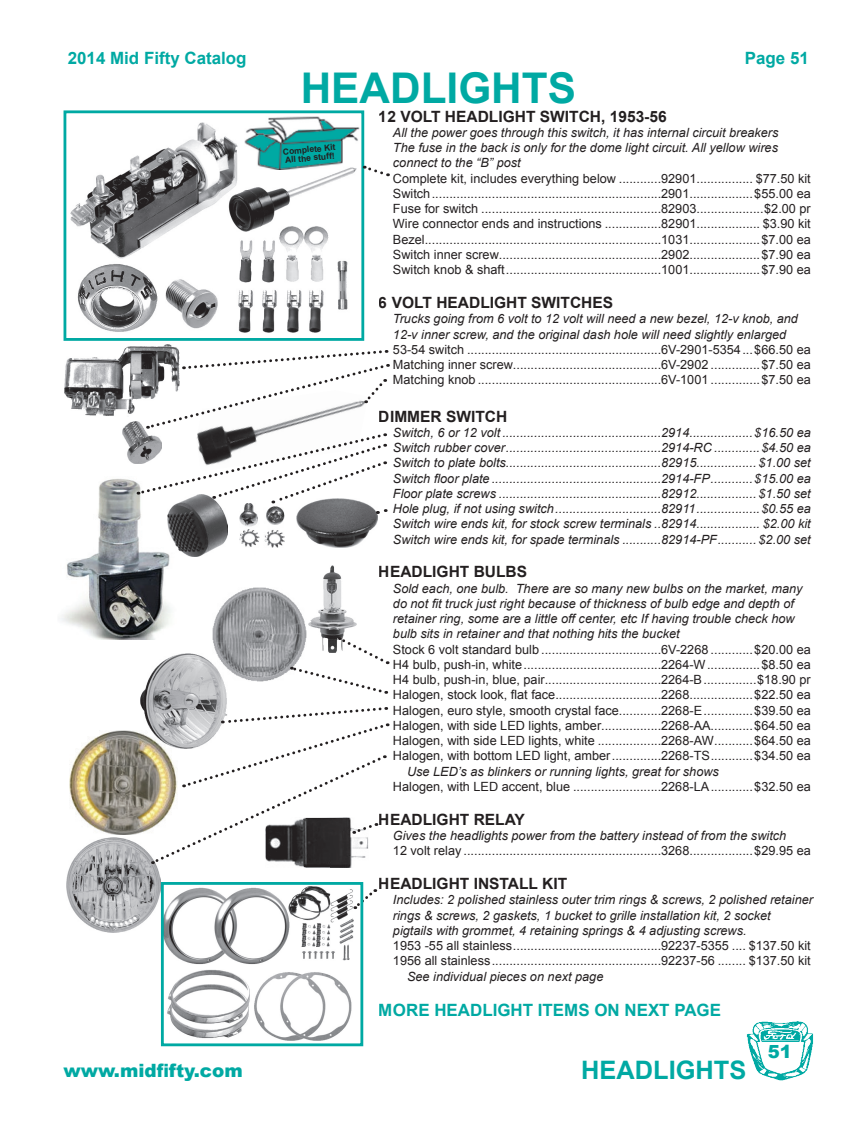
<style>
.page{position:relative;width:864px;height:1134px;background:#fff}
.page>*{position:absolute;margin:0;border:0;box-sizing:border-box;transform-origin:0 0}
.t1{font:700 42.3px "Arial";color:#00a9a3}
.t2{font:700 25.35px "Arial";color:#00a9a3}
.t3{font:900 18.3px "Arial";color:#00a9a3}
.t4{font:900 18px "Arial";color:#00a9a3}
.t5{font:700 16.95px "Arial";color:#00a9a3}
.t6{font:700 15.6px "Arial";color:#231f20}
.t7{font:12.75px/15.3px "Arial";color:#231f20;text-align:justify}
.t8{font:italic 12.75px/15.3px "Arial";color:#231f20}
.t9{font:700 8.55px/8.6px "Arial";color:#231f20}
</style>
<div class="page">
<img style="left:71px;top:122px;width:285px;height:210px">
<img style="left:65px;top:345px;width:113px;height:71px">
<div style="left:64px;top:110px;width:300px;height:231px;border:3px solid #00a9a3"></div>
<img style="left:244px;top:117px;width:115px;height:53px">
<img style="left:122px;top:422px;width:15px;height:41px">
<img style="left:200px;top:516px;width:27px;height:40px">
<svg style="left:364px;top:165px;width:25px;height:11px"></svg>
<img style="left:239px;top:516px;width:46px;height:32px">
<img style="left:296px;top:516px;width:81px;height:32px">
<svg style="left:137px;top:349px;width:252px;height:167px"></svg>
<img style="left:309px;top:565px;width:47px;height:71px">
<img style="left:212px;top:588px;width:94px;height:93px">
<img style="left:141px;top:653px;width:86px;height:77px">
<img style="left:67px;top:838px;width:94px;height:94px">
<img style="left:165px;top:886px;width:188px;height:155px">
<img style="left:295px;top:865px;width:57px;height:3px">
<svg style="left:291px;top:636px;width:97px;height:58px"></svg>
<svg style="left:353px;top:889px;width:23px;height:21px"></svg>
<svg style="left:151px;top:706px;width:237px;height:159px"></svg>
<div style="left:161px;top:882px;width:202px;height:164px;border:3px solid #00a9a3"></div>
<img style="left:70px;top:731px;width:108px;height:103px">
<img style="left:60px;top:477px;width:140px;height:163px">
<img style="left:746px;top:1021px;width:67px;height:60px">
<h3 class="t5" style="left:68px;top:47px;width:180px">2014 Mid Fifty Catalog</h3>
<h3 class="t5" style="left:745px;top:47px;width:66px">Page 51</h3>
<h1 class="t1" style="left:301px;top:60px;width:277px">HEADLIGHTS</h1>
<p class="t9" style="left:283px;top:148px;width:54px;rotate:-5deg">Complete Kit<br>All the stuff!</p>
<h3 class="t3" style="left:64px;top:1057px;width:181px">www.midfifty.com</h3>
<p class="t6" style="left:379px;top:106px;width:289px">12 VOLT HEADLIGHT SWITCH, 1953-56</p>
<p class="t8" style="left:393px;top:125px;width:387px;text-align:justify">All the power goes through this switch, it has internal circuit breakers The fuse in the back is only for the dome light circuit. All yellow wires connect to the “B” post</p>
<p class="t7" style="left:393px;top:171px;width:419px">Complete kit, includes everything below ............92901................ $77.50 kit Switch.................................................................2901..................$55.00 ea Fuse for switch ...................................................82903...................$2.00 pr Wire connector ends and instructions ................82901.................. $3.90 kit Bezel...................................................................1031....................$7.00 ea Switch inner screw..............................................2902....................$7.90 ea Switch knob &amp; shaft............................................1001....................$7.90 ea</p>
<p class="t6" style="left:379px;top:292px;width:236px">6 VOLT HEADLIGHT SWITCHES</p>
<p class="t8" style="left:393px;top:311px;width:407px">Trucks going from 6 volt to 12 volt will need a new bezel, 12-v knob, and<br>12-v inner screw, and the original dash hole will need slightly enlarged</p>
<p class="t7" style="left:393px;top:342px;width:419px">53-54 switch .......................................................6V-2901-5354...$66.50 ea Matching inner screw..........................................6V-2902 ..............$7.50 ea Matching knob ....................................................6V-1001 ..............$7.50 ea</p>
<p class="t6" style="left:379px;top:406px;width:130px">DIMMER SWITCH</p>
<p class="t8" style="left:393px;top:425px;width:419px;text-align:justify">Switch, 6 or 12 volt .............................................2914..................$16.50 ea Switch rubber cover............................................2914-RC .............$4.50 ea Switch to plate bolts............................................82915................. $1.00 set Switch floor plate ................................................2914-FP............$15.00 ea Floor plate screws ..............................................82912................. $1.50 set Hole plug, if not using switch..............................82911..................$0.55 ea Switch wire ends kit, for stock screw terminals ..82914.................. $2.00 kit Switch wire ends kit, for spade terminals ...........82914-PF........... $2.00 set</p>
<p class="t6" style="left:379px;top:562px;width:150px">HEADLIGHT BULBS</p>
<p class="t8" style="left:393px;top:581px;width:411px">Sold each, one bulb. There are so many new bulbs on the market, many do not fit truck just right because of thickness of bulb edge and depth of retainer ring, some are a little off center, etc If having trouble check how bulb sits in retainer and that nothing hits the bucket</p>
<p class="t7" style="left:393px;top:642px;width:419px">Stock 6 volt standard bulb ..................................6V-2268 ............$20.00 ea H4 bulb, push-in, white.......................................2264-W...............$8.50 ea H4 bulb, push-in, blue, pair.................................2264-B...............$18.90 pr Halogen, stock look, flat face..............................2268..................$22.50 ea Halogen, euro style, smooth crystal face............2268-E..............$39.50 ea Halogen, with side LED lights, amber.................2268-AA............$64.50 ea Halogen, with side LED lights, white ..................2268-AW...........$64.50 ea Halogen, with bottom LED light, amber..............2268-TS............$34.50 ea</p>
<p class="t8" style="left:407px;top:764px;width:313px">Use LED’s as blinkers or running lights, great for shows</p>
<p class="t7" style="left:393px;top:779px;width:419px">Halogen, with LED accent, blue .........................2268-LA............$32.50 ea</p>
<p class="t6" style="left:379px;top:809px;width:148px">HEADLIGHT RELAY</p>
<p class="t8" style="left:393px;top:828px;width:395px">Gives the headlights power from the battery instead of from the switch</p>
<p class="t7" style="left:393px;top:843px;width:419px">12 volt relay ........................................................3268..................$29.95 ea</p>
<p class="t6" style="left:379px;top:873px;width:190px">HEADLIGHT INSTALL KIT</p>
<p class="t8" style="left:393px;top:892px;width:422px">Includes: 2 polished stainless outer trim rings &amp; screws, 2 polished retainer rings &amp; screws, 2 gaskets, 1 bucket to grille installation kit, 2 socket pigtails with grommet, 4 retaining springs &amp; 4 adjusting screws.</p>
<p class="t7" style="left:393px;top:938px;width:419px">1953 -55 all stainless..........................................92237-5355 .... $137.50 kit<br>1956 all stainless................................................92237-56 ........ $137.50 kit</p>
<p class="t8" style="left:407px;top:969px;width:198px">See individual pieces on next page</p>
<h3 class="t5" style="left:379px;top:999px;width:344px">MORE HEADLIGHT ITEMS ON NEXT PAGE</h3>
<h2 class="t2" style="left:581px;top:1053px;width:167px">HEADLIGHTS</h2>
<h3 class="t4" style="left:768px;top:1039px;width:26px">51</h3>
</div>
